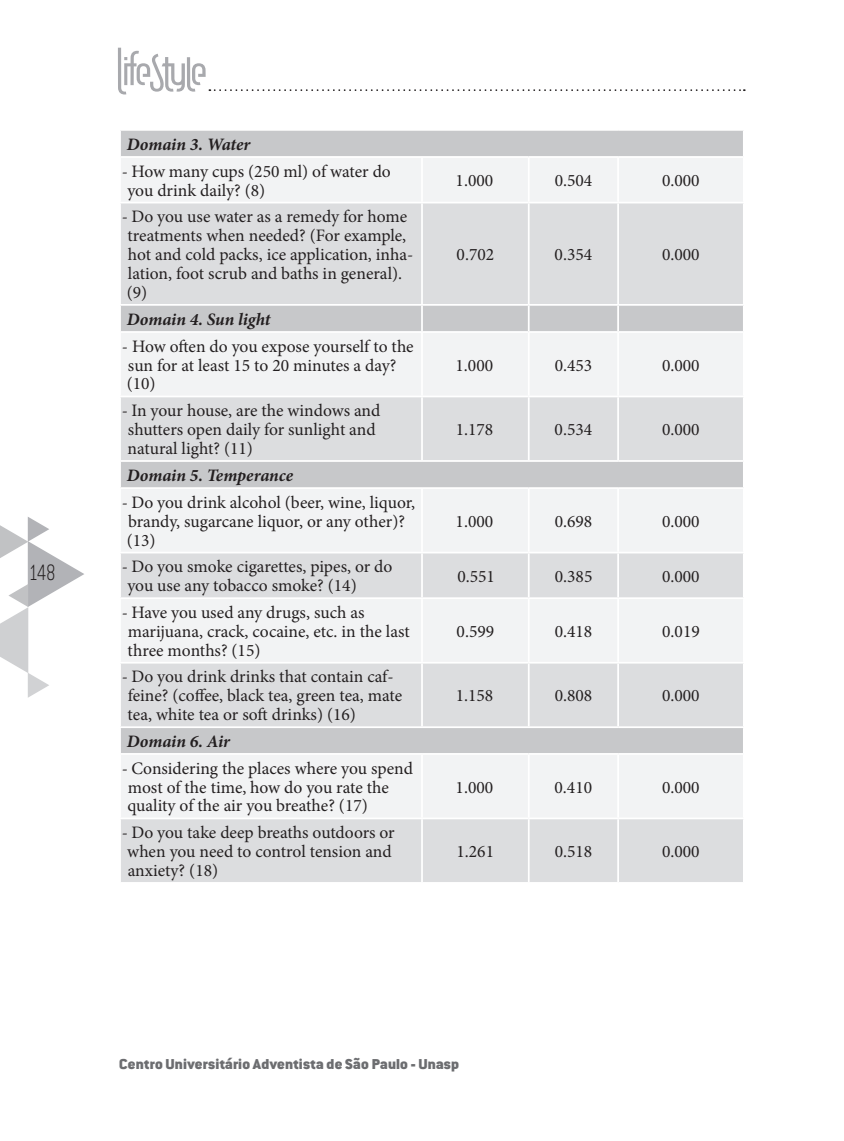
<style>
.page{position:relative;width:844px;height:1141px;background:#fff}
.page>*{position:absolute;margin:0;border:0;box-sizing:border-box;transform-origin:0 0}
.t1{font:200 24.5px "Conduit ITC Std";color:#231f20;scale:.75 1}
.t2{font:17.5px/18.9px "Minion Pro";color:#231f20}
.t3{font:italic 700 17.5px "Minion Pro";letter-spacing:-.005em;color:#231f20}
.t4{font:900 15.75px "Conduit ITC Std";letter-spacing:.01em;color:#6c6d70}
</style>
<div class="page">
<svg style="left:118px;top:87px;width:8px;height:7px"></svg>
<img style="left:164px;top:57px;width:21px;height:35px">
<img style="left:150px;top:54px;width:14px;height:38px">
<svg style="left:187px;top:85px;width:8px;height:7px"></svg>
<img style="left:192px;top:63px;width:13px;height:22px">
<img style="left:139px;top:63px;width:11px;height:22px">
<img style="left:124px;top:51px;width:15px;height:34px">
<svg style="left:0;top:517px;width:84px;height:181px"></svg>
<svg style="left:209px;top:89px;width:535px;height:2px"></svg>
<div style="left:121px;top:131px;width:621px;height:25px;background:#c7c8ca"></div>
<div style="left:121px;top:158px;width:621px;height:43px;background:#f2f3f4"></div>
<svg style="left:121px;top:203px;width:621px;height:679px;fill:#dcdddf"></svg>
<hr style="left:421px;top:158px;width:2px;height:44px;background:#fff">
<hr style="left:527px;top:158px;width:2px;height:44px;background:#fff">
<hr style="left:617px;top:158px;width:1px;height:44px;background:#fff">
<hr style="left:421px;top:203px;width:2px;height:101px;background:#fff">
<hr style="left:527px;top:203px;width:2px;height:101px;background:#fff">
<hr style="left:617px;top:203px;width:1px;height:101px;background:#fff">
<hr style="left:119px;top:304px;width:303px;height:2px;background:#fff">
<hr style="left:422px;top:304px;width:106px;height:2px;background:#fff">
<hr style="left:421px;top:306px;width:2px;height:25px;background:#fff">
<hr style="left:528px;top:304px;width:90px;height:2px;background:#fff">
<hr style="left:527px;top:306px;width:2px;height:25px;background:#fff">
<hr style="left:618px;top:304px;width:126px;height:2px;background:#fff">
<svg style="left:617px;top:306px;width:1px;height:25px"></svg>
<hr style="left:119px;top:331px;width:303px;height:2px;background:#fff">
<hr style="left:422px;top:331px;width:106px;height:2px;background:#fff">
<hr style="left:421px;top:333px;width:2px;height:63px;background:#fff">
<hr style="left:528px;top:331px;width:90px;height:2px;background:#fff">
<hr style="left:527px;top:333px;width:2px;height:63px;background:#fff">
<hr style="left:618px;top:331px;width:126px;height:2px;background:#fff">
<hr style="left:617px;top:333px;width:1px;height:63px;background:#fff">
<hr style="left:119px;top:396px;width:303px;height:1px;background:#fff">
<hr style="left:422px;top:396px;width:106px;height:1px;background:#fff">
<hr style="left:421px;top:397px;width:2px;height:63px;background:#fff">
<hr style="left:528px;top:396px;width:90px;height:1px;background:#fff">
<hr style="left:527px;top:397px;width:2px;height:63px;background:#fff">
<hr style="left:618px;top:396px;width:126px;height:1px;background:#fff">
<hr style="left:617px;top:397px;width:1px;height:63px;background:#fff">
<hr style="left:119px;top:460px;width:303px;height:2px;background:#fff">
<hr style="left:422px;top:460px;width:196px;height:2px;background:#fff">
<hr style="left:618px;top:460px;width:126px;height:2px;background:#fff">
<hr style="left:119px;top:487px;width:303px;height:2px;background:#fff">
<hr style="left:422px;top:487px;width:106px;height:2px;background:#fff">
<hr style="left:421px;top:489px;width:2px;height:63px;background:#fff">
<hr style="left:528px;top:487px;width:90px;height:2px;background:#fff">
<hr style="left:527px;top:489px;width:2px;height:63px;background:#fff">
<hr style="left:618px;top:487px;width:126px;height:2px;background:#fff">
<hr style="left:617px;top:489px;width:1px;height:63px;background:#fff">
<hr style="left:119px;top:552px;width:303px;height:1px;background:#fff">
<hr style="left:422px;top:552px;width:106px;height:1px;background:#fff">
<hr style="left:421px;top:553px;width:2px;height:44px;background:#fff">
<hr style="left:528px;top:552px;width:90px;height:1px;background:#fff">
<hr style="left:527px;top:553px;width:2px;height:44px;background:#fff">
<hr style="left:618px;top:552px;width:126px;height:1px;background:#fff">
<hr style="left:617px;top:553px;width:1px;height:44px;background:#fff">
<hr style="left:119px;top:597px;width:303px;height:2px;background:#fff">
<hr style="left:422px;top:597px;width:106px;height:2px;background:#fff">
<hr style="left:421px;top:599px;width:2px;height:63px;background:#fff">
<hr style="left:528px;top:597px;width:90px;height:2px;background:#fff">
<hr style="left:527px;top:599px;width:2px;height:63px;background:#fff">
<hr style="left:618px;top:597px;width:126px;height:2px;background:#fff">
<hr style="left:617px;top:599px;width:1px;height:63px;background:#fff">
<hr style="left:119px;top:662px;width:303px;height:2px;background:#fff">
<hr style="left:422px;top:662px;width:106px;height:2px;background:#fff">
<hr style="left:421px;top:664px;width:2px;height:62px;background:#fff">
<hr style="left:528px;top:662px;width:90px;height:2px;background:#fff">
<hr style="left:527px;top:664px;width:2px;height:62px;background:#fff">
<hr style="left:618px;top:662px;width:126px;height:2px;background:#fff">
<hr style="left:617px;top:664px;width:1px;height:62px;background:#fff">
<hr style="left:119px;top:726px;width:303px;height:2px;background:#fff">
<hr style="left:422px;top:726px;width:196px;height:2px;background:#fff">
<hr style="left:618px;top:726px;width:126px;height:2px;background:#fff">
<hr style="left:119px;top:753px;width:303px;height:2px;background:#fff">
<hr style="left:422px;top:753px;width:106px;height:2px;background:#fff">
<hr style="left:421px;top:755px;width:2px;height:63px;background:#fff">
<hr style="left:528px;top:753px;width:90px;height:2px;background:#fff">
<hr style="left:527px;top:755px;width:2px;height:63px;background:#fff">
<hr style="left:618px;top:753px;width:126px;height:2px;background:#fff">
<hr style="left:617px;top:755px;width:1px;height:63px;background:#fff">
<hr style="left:119px;top:818px;width:303px;height:1px;background:#fff">
<hr style="left:422px;top:818px;width:106px;height:1px;background:#fff">
<hr style="left:421px;top:819px;width:2px;height:63px;background:#fff">
<hr style="left:528px;top:818px;width:90px;height:1px;background:#fff">
<hr style="left:527px;top:819px;width:2px;height:63px;background:#fff">
<hr style="left:618px;top:818px;width:126px;height:1px;background:#fff">
<hr style="left:617px;top:819px;width:1px;height:63px;background:#fff">
<h1 class="t1" style="left:29px;top:557px;width:37px">148</h1>
<p class="t3" style="left:127px;top:134px;width:125px">Domain 3. Water</p>
<p class="t2" style="left:127px;top:163px;width:265px;text-indent:-5px">- How many cups (250 ml) of water do you drink daily? (8)</p>
<p class="t2" style="left:455px;top:173px;width:39px">1.000</p>
<p class="t2" style="left:554px;top:173px;width:39px">0.504</p>
<p class="t2" style="left:662px;top:173px;width:39px">0.000</p>
<p class="t2" style="left:122px;top:209px;width:293px">- Do you use water as a remedy for home treatments when needed? (For example, hot and cold packs, ice application, inha&shy;lation, foot scrub and baths in general). (9)</p>
<p class="t2" style="left:456px;top:246px;width:39px">0.702</p>
<p class="t2" style="left:554px;top:246px;width:39px">0.354</p>
<p class="t2" style="left:662px;top:246px;width:39px">0.000</p>
<p class="t3" style="left:127px;top:308px;width:145px">Domain 4. Sun light</p>
<p class="t2" style="left:122px;top:338px;width:293px">- How often do you expose yourself to the sun for at least 15 to 20 minutes a day? (10)</p>
<p class="t2" style="left:128px;top:403px;width:254px;text-indent:-6px">- In your house, are the windows and shutters open daily for sunlight and natural light? (11)</p>
<p class="t3" style="left:127px;top:465px;width:168px">Domain 5. Temperance</p>
<p class="t2" style="left:122px;top:494px;width:294px">- Do you drink alcohol (beer, wine, liquor, brandy, sugarcane liquor, or any other)? (13)</p>
<p class="t2" style="left:455px;top:357px;width:39px">1.000</p>
<p class="t2" style="left:554px;top:357px;width:39px">0.453</p>
<p class="t2" style="left:662px;top:357px;width:39px">0.000</p>
<p class="t2" style="left:455px;top:421px;width:39px">1.178</p>
<p class="t2" style="left:554px;top:421px;width:39px">0.534</p>
<p class="t2" style="left:662px;top:421px;width:39px">0.000</p>
<p class="t2" style="left:455px;top:513px;width:39px">1.000</p>
<p class="t2" style="left:554px;top:513px;width:39px">0.698</p>
<p class="t2" style="left:662px;top:513px;width:39px">0.000</p>
<p class="t2" style="left:127px;top:559px;width:266px;text-indent:-5px">- Do you smoke cigarettes, pipes, or do you use any tobacco smoke? (14)</p>
<p class="t2" style="left:457px;top:568px;width:39px">0.551</p>
<p class="t2" style="left:554px;top:568px;width:39px">0.385</p>
<p class="t2" style="left:662px;top:568px;width:39px">0.000</p>
<p class="t2" style="left:128px;top:604px;width:283px;text-indent:-6px">- Have you used any drugs, such as marijuana, crack, cocaine, etc. in the last three months? (15)</p>
<p class="t2" style="left:456px;top:623px;width:39px">0.599</p>
<p class="t2" style="left:554px;top:623px;width:39px">0.418</p>
<p class="t2" style="left:662px;top:623px;width:39px">0.019</p>
<p class="t2" style="left:128px;top:669px;width:276px;text-indent:-6px">- Do you drink drinks that contain caf&shy;feine? (coffee, black tea, green tea, mate tea, white tea or soft drinks) (16)</p>
<p class="t3" style="left:127px;top:731px;width:105px">Domain 6. Air</p>
<p class="t2" style="left:127px;top:760px;width:287px;text-indent:-6px">- Considering the places where you spend most of the time, how do you rate the quality of the air you breathe? (17)</p>
<p class="t2" style="left:127px;top:825px;width:269px;text-indent:-5px">- Do you take deep breaths outdoors or when you need to control tension and anxiety? (18)</p>
<p class="t2" style="left:455px;top:688px;width:39px">1.158</p>
<p class="t2" style="left:554px;top:688px;width:39px">0.808</p>
<p class="t2" style="left:662px;top:688px;width:39px">0.000</p>
<p class="t2" style="left:455px;top:779px;width:39px">1.000</p>
<p class="t2" style="left:554px;top:779px;width:39px">0.410</p>
<p class="t2" style="left:662px;top:779px;width:39px">0.000</p>
<p class="t2" style="left:456px;top:843px;width:39px">1.261</p>
<p class="t2" style="left:554px;top:843px;width:39px">0.518</p>
<p class="t2" style="left:662px;top:843px;width:39px">0.000</p>
<p class="t4" style="left:119px;top:1058px;width:341px">Centro Universitário Adventista de São Paulo - Unasp</p>
</div>
